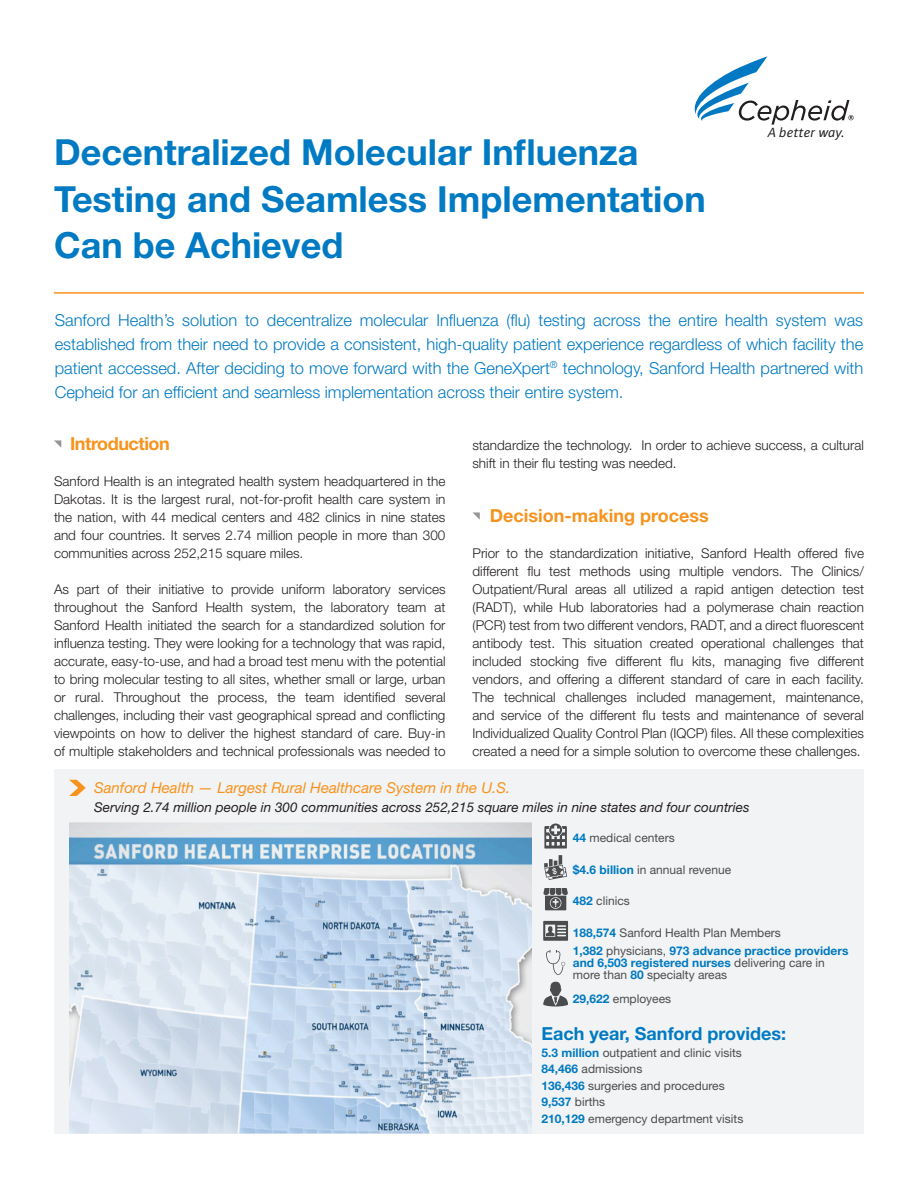
<style>
.page{position:relative;width:918px;height:1188px;background:#fff}
.page>*{position:absolute;margin:0;border:0;box-sizing:border-box;transform-origin:0 0}
.Figure{font:700 36px/46.5px "Helvetica Neue LT Std";color:#007ac2}
.Section_Header{font:700 18px "Helvetica Neue LT Std";color:#007ac2}
.Section_Header-2{font:700 18px "Helvetica Neue LT Std";color:#f7931d}
.Section_Header-3{font:700 18px "Helvetica Neue LT Std";letter-spacing:-.025em;color:#f7931d}
.Body{font:300 16.5px/24px "Helvetica Neue LT Std";color:#007ac2;text-align:justify}
.Figure-2{font:italic 15px "Helvetica Neue LT Std";color:#f7931d}
.t1{font:italic 14.1px "Plus Sans Normal";color:#211e1e}
.Body-2{font:300 13.5px/18px "Helvetica Neue LT Std";color:#231f20;text-align:justify}
.Figure-3{font:italic 13.5px "Helvetica Neue LT Std";color:#231f20}
.Body-3{font:12px "Helvetica Neue LT Std";color:#4b4c4d}
.Body-4{font:700 12px/12px "Helvetica Neue LT Std";color:#007ac2}
.s1{font-weight:700;color:#007ac2}
.s2{font-weight:400;color:#4b4c4d}
</style>
<div class="page">
<svg style="left:54px;top:440px;width:7px;height:8px"></svg>
<svg style="left:472px;top:512px;width:8px;height:8px"></svg>
<hr style="left:54px;top:292px;width:810px;height:2px;background:#f7931d">
<div style="left:54px;top:770px;width:810px;height:364px;background:#f2f3f4"></div>
<svg style="left:694px;top:56px;width:160px;height:69px"></svg>
<svg style="left:69px;top:780px;width:17px;height:16px"></svg>
<img style="left:69px;top:823px;width:463px;height:311px">
<svg style="left:543px;top:982px;width:25px;height:25px"></svg>
<svg style="left:546px;top:950px;width:19px;height:25px"></svg>
<svg style="left:543px;top:921px;width:25px;height:20px"></svg>
<svg style="left:543px;top:888px;width:25px;height:22px"></svg>
<svg style="left:544px;top:855px;width:23px;height:25px"></svg>
<svg style="left:545px;top:824px;width:22px;height:24px"></svg>
<p class="Figure" style="left:54px;top:128px;width:653px">Decentralized Molecular Influenza<br>Testing and Seamless Implementation<br>Can be Achieved</p>
<p class="t1" style="left:768px;top:124px;width:79px">A better way.</p>
<p class="Body" style="left:55px;top:307px;width:810px">Sanford Health’s solution to decentralize molecular Influenza (flu) testing across the entire health system was established from their need to provide a consistent, high-quality patient experience regardless of which facility the patient accessed. After deciding to move forward with the GeneXpert<sup>®</sup> technology, Sanford Health partnered with Cepheid for an efficient and seamless implementation across their entire system.</p>
<p class="Section_Header-3" style="left:70px;top:432px;width:101px">Introduction</p>
<p class="Body-2" style="left:54px;top:472px;width:393px">Sanford Health is an integrated health system headquartered in the Dakotas. It is the largest rural, not-for-profit health care system in the nation, with 44 medical centers and 482 clinics in nine states and four countries. It serves 2.74 million people in more than 300 communities across 252,215 square miles.</p>
<p class="Body-2" style="left:54px;top:580px;width:393px">As part of their initiative to provide uniform laboratory services throughout the Sanford Health system, the laboratory team at Sanford Health initiated the search for a standardized solution for influenza testing. They were looking for a technology that was rapid, accurate, easy-to-use, and had a broad test menu with the potential to bring molecular testing to all sites, whether small or large, urban or rural. Throughout the process, the team identified several challenges, including their vast geographical spread and conflicting viewpoints on how to deliver the highest standard of care. Buy-in of multiple stakeholders and technical professionals was needed to</p>
<p class="Body-2" style="left:472px;top:436px;width:393px">standardize the technology. In order to achieve success, a cultural shift in their flu testing was needed.</p>
<p class="Section_Header-2" style="left:490px;top:504px;width:220px">Decision-making process</p>
<p class="Body-2" style="left:472px;top:544px;width:393px">Prior to the standardization initiative, Sanford Health offered five different flu test methods using multiple vendors. The Clinics/ Outpatient/Rural areas all utilized a rapid antigen detection test (RADT), while Hub laboratories had a polymerase chain reaction (PCR) test from two different vendors, RADT, and a direct fluorescent antibody test. This situation created operational challenges that included stocking five different flu kits, managing five different vendors, and offering a different standard of care in each facility.<br>The technical challenges included management, maintenance, and service of the different flu tests and maintenance of several Individualized Quality Control Plan (IQCP) files. All these complexities created a need for a simple solution to overcome these challenges.</p>
<p class="Figure-2" style="left:94px;top:779px;width:418px">Sanford Health — Largest Rural Healthcare System in the U.S.</p>
<p class="Figure-3" style="left:94px;top:800px;width:657px">Serving 2.74 million people in 300 communities across 252,215 square miles in nine states and four countries</p>
<p class="Body-3" style="left:573px;top:831px;width:103px"><span class="s1">44</span> medical centers</p>
<p class="Body-3" style="left:573px;top:862px;width:160px"><span class="s1">$4.6 billion</span> in annual revenue</p>
<p class="Body-3" style="left:573px;top:894px;width:58px"><span class="s1">482</span> clinics</p>
<p class="Body-3" style="left:573px;top:925px;width:209px"><span class="s1">188,574</span> Sanford Health Plan Members</p>
<p class="Body-4" style="left:573px;top:945px;width:277px">1,382 <span class="s2">physicians,</span> 973 advance practice providers and 6,503 registered nurses <span class="s2">delivering care in more than</span> 80 <span class="s2">specialty areas</span></p>
<p class="Body-3" style="left:573px;top:991px;width:100px"><span class="s1">29,622</span> employees</p>
<p class="Section_Header" style="left:542px;top:1023px;width:246px">Each year, Sanford provides:</p>
<p class="Body-3" style="left:542px;top:1046px;width:202px"><span class="s1">5.3 million</span> outpatient and clinic visits</p>
<p class="Body-3" style="left:542px;top:1062px;width:102px"><span class="s1">84,466</span> admissions</p>
<p class="Body-3" style="left:542px;top:1079px;width:185px"><span class="s1">136,436</span> surgeries and procedures</p>
<p class="Body-3" style="left:542px;top:1095px;width:65px"><span class="s1">9,537</span> births</p>
<p class="Body-3" style="left:542px;top:1112px;width:203px"><span class="s1">210,129</span> emergency department visits</p>
</div>
